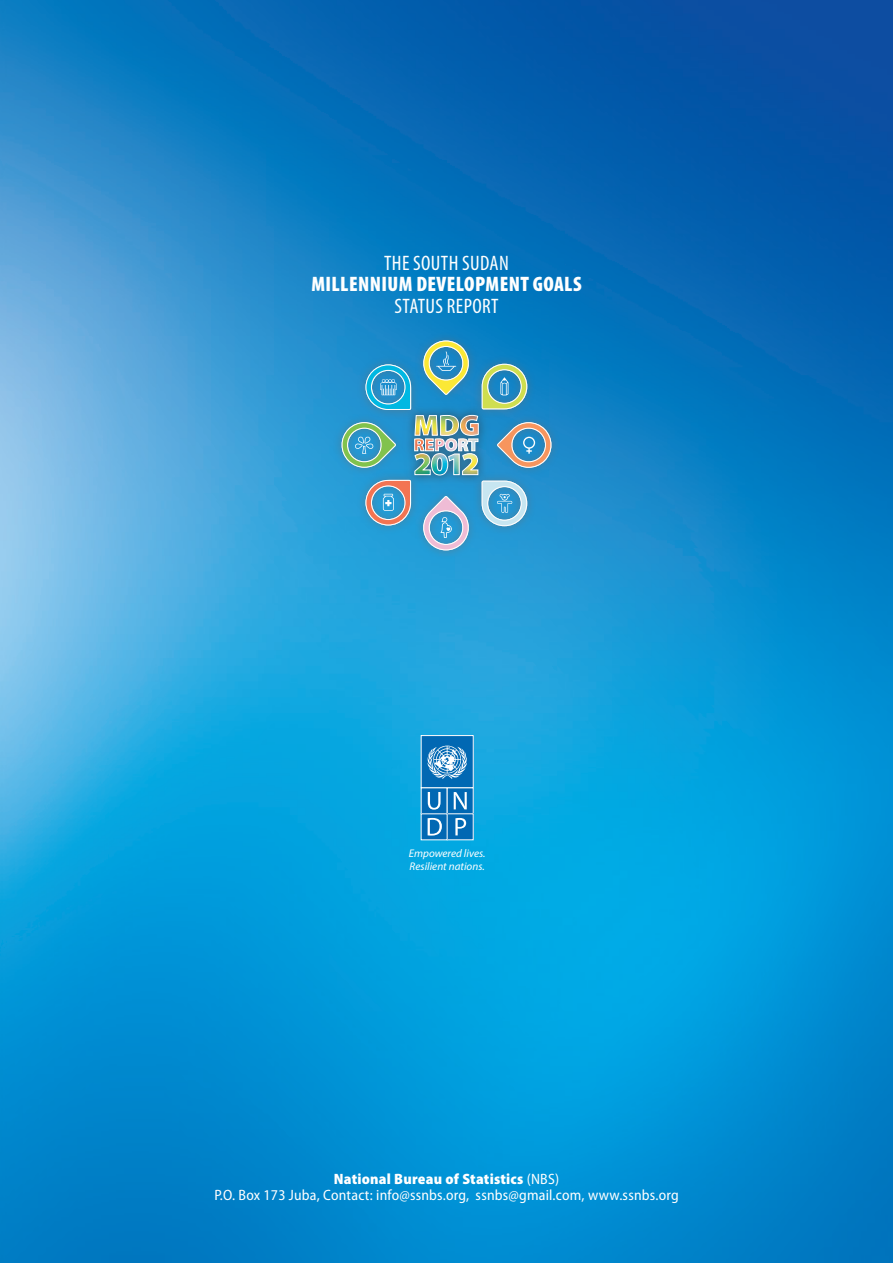
<style>
.page{position:relative;width:893px;height:1263px;background:#fff}
.page>*{position:absolute;margin:0;border:0;box-sizing:border-box;transform-origin:0 0}
._04_Headline{font:900 condensed 21px/21.3px "Myriad Pro";letter-spacing:.02em;color:#fff;text-align:center}
._01_Body_Copy{font:semi-condensed 15px/16.5px "Myriad Pro";letter-spacing:.015em;color:#fff;text-align:center}
.t1{font:italic 11.1px/12px "Myriad Pro";color:#fff}
.s1{font-weight:400}
.s2{font-weight:900}
</style>
<div class="page">
<img style="left:0;top:0;width:893px;height:1263px">
<div style="left:421px;top:788px;width:26px;height:26px;background:#0168b3"></div>
<svg style="left:428px;top:792px;width:13px;height:18px"></svg>
<div style="left:447px;top:788px;width:26px;height:26px;background:#0168b3"></div>
<svg style="left:454px;top:792px;width:13px;height:17px"></svg>
<div style="left:447px;top:814px;width:26px;height:26px;background:#0168b3"></div>
<svg style="left:455px;top:818px;width:11px;height:17px"></svg>
<div style="left:421px;top:814px;width:26px;height:26px;background:#0168b3"></div>
<svg style="left:428px;top:818px;width:14px;height:17px"></svg>
<div style="left:421px;top:735px;width:52px;height:53px;background:#0168b3"></div>
<div style="left:421px;top:735px;width:53px;height:53px;border:1px solid #fff"></div>
<svg style="left:427px;top:746px;width:40px;height:33px"></svg>
<div style="left:415px;top:332px;width:62px;height:71px;background:#6c6d70;opacity:.55"></div>
<div style="left:414px;top:488px;width:63px;height:71px;background:#6c6d70;opacity:.55"></div>
<div style="left:333px;top:413px;width:71px;height:63px;background:#2698d3"></div>
<div style="left:489px;top:413px;width:71px;height:63px;background:#1e87c8"></div>
<svg style="left:339px;top:341px;width:215px;height:209px;background:#4a9dc2"></svg>
<p class="_04_Headline" style="left:311px;top:252px;width:272px"><span class="s1">THE SOUTH SUDAN<br></span>MILLENNIUM DEVELOPMENT GOALS<br><span class="s1">STATUS REPORT</span></p>
<p class="t1" style="left:409px;top:847px;width:78px">Empowered lives.<br>Resilient nations.</p>
<p class="_01_Body_Copy" style="left:214px;top:1170px;width:466px"><span class="s2">National Bureau of Statistics</span> (NBS)<br>P.O. Box 173 Juba, Contact: info@ssnbs.org, ssnbs@gmail.com, www.ssnbs.org</p>
</div>
